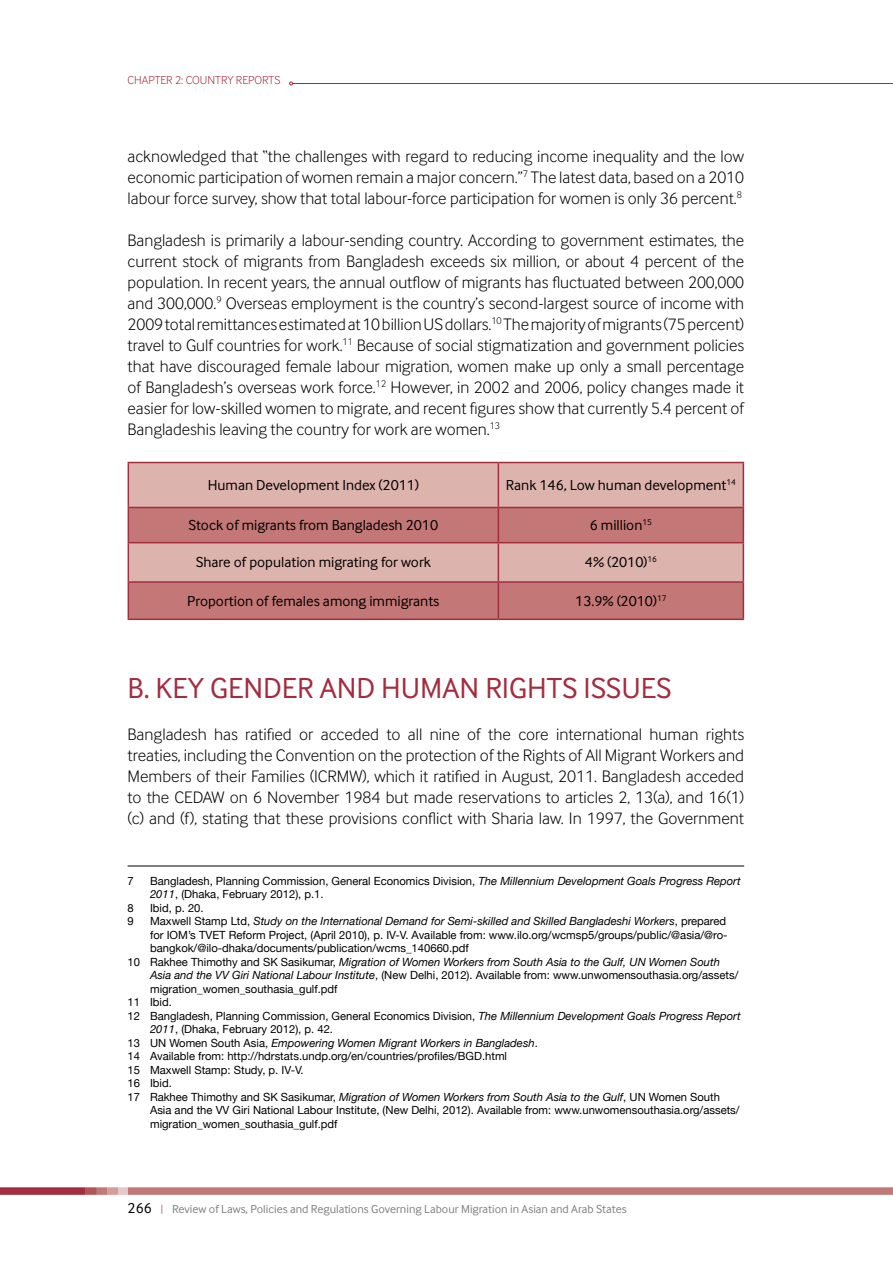
<style>
.page{position:relative;width:893px;height:1263px;background:#fff}
.page>*{position:absolute;margin:0;border:0;box-sizing:border-box;transform-origin:0 0}
.t1{font:30px "Inter Face Corp";color:#a32d3f}
.t2{font:300 17.25px/21px "Inter Face Corp";color:#000;text-align:justify}
.t3{font:15px "Inter Face Corp";color:#000}
.t4{font:12px "Inter Face Corp";color:#808285}
.t5{font:300 12px "Inter Face Corp";color:#a32d3f}
.t6{font:11.25px/13.5px "Helvetica Neue";color:#000}
.t7{font:italic 11.25px "Helvetica Neue";color:#000}
.s1{font-style:italic}
.s2{font-style:normal}
.s3{font-size:15px;color:#000}
.s4{font-weight:300;font-size:11.25px;color:#a32d3f}
</style>
<div class="page">
<hr style="left:293px;top:83px;width:600px;height:1px;background:#a32d3f">
<div style="left:0;top:1187px;width:85px;height:8px;background:#a32d3f"></div>
<div style="left:128px;top:1187px;width:765px;height:8px;background:#c37776"></div>
<div style="left:118px;top:1187px;width:10px;height:8px;background:#e6c8c5"></div>
<div style="left:107px;top:1187px;width:11px;height:8px;background:#d49d9a"></div>
<div style="left:97px;top:1187px;width:10px;height:8px;background:#c37776"></div>
<div style="left:85px;top:1187px;width:12px;height:8px;background:#b35458"></div>
<div style="left:129px;top:463px;width:614px;height:44px;background:#ddb3ae"></div>
<svg style="left:129px;top:508px;width:614px;height:110px;background:#cb8b89"></svg>
<hr style="left:128px;top:463px;width:1px;height:44px;background:#a32d3f">
<hr style="left:128px;top:462px;width:370px;height:1px;background:#a32d3f">
<hr style="left:498px;top:462px;width:246px;height:1px;background:#a32d3f">
<hr style="left:498px;top:463px;width:1px;height:44px;background:#a32d3f">
<hr style="left:743px;top:463px;width:1px;height:44px;background:#a32d3f">
<hr style="left:128px;top:508px;width:1px;height:34px;background:#a32d3f">
<hr style="left:128px;top:507px;width:370px;height:1px;background:#a32d3f">
<hr style="left:498px;top:507px;width:246px;height:1px;background:#a32d3f">
<hr style="left:498px;top:508px;width:1px;height:34px;background:#a32d3f">
<hr style="left:743px;top:508px;width:1px;height:34px;background:#a32d3f">
<hr style="left:128px;top:543px;width:1px;height:38px;background:#a32d3f">
<hr style="left:128px;top:542px;width:370px;height:1px;background:#a32d3f">
<hr style="left:498px;top:542px;width:246px;height:1px;background:#a32d3f">
<hr style="left:498px;top:543px;width:1px;height:38px;background:#a32d3f">
<hr style="left:743px;top:543px;width:1px;height:38px;background:#a32d3f">
<hr style="left:128px;top:583px;width:1px;height:35px;background:#a32d3f">
<hr style="left:128px;top:581px;width:370px;height:2px;background:#a32d3f">
<hr style="left:498px;top:581px;width:246px;height:2px;background:#a32d3f">
<hr style="left:498px;top:583px;width:1px;height:35px;background:#a32d3f">
<hr style="left:743px;top:583px;width:1px;height:35px;background:#a32d3f">
<hr style="left:128px;top:618px;width:370px;height:2px;background:#a32d3f">
<hr style="left:498px;top:618px;width:246px;height:2px;background:#a32d3f">
<hr style="left:128px;top:866px;width:616px;height:1px;background:#000">
<p class="t5" style="left:128px;top:73px;width:154px">CHAPTER 2: Country Reports</p>
<p class="t2" style="left:128px;top:145px;width:618px">acknowledged that “the challenges with regard to reducing income inequality and the low economic participation of women remain a major concern.”<sup>7</sup> The latest data, based on a 2010 labour force survey, show that total labour-force participation for women is only 36 percent.<sup>8</sup></p>
<p class="t2" style="left:128px;top:229px;width:618px">Bangladesh is primarily a labour-sending country. According to government estimates, the current stock of migrants from Bangladesh exceeds six million, or about 4 percent of the population. I n recent years, the annual outflow of migrants has fluctuated between 200,000 and 300,000.<sup>9</sup> Overseas employment is the country’s second-largest source of income with 2009 total remittances estimated at 10 billion US dollars.<sup>10</sup> The majority of migrants (75 percent) travel to Gulf countries for work.<sup>11</sup> Because of social stigmatization and government policies that have discouraged female labour migration, women make up only a small percentage of Bangladesh’s overseas work force.<sup>12</sup> However, in 2002 and 2006, policy changes made it easier for low-skilled women to migrate, and recent figures show that currently 5.4 percent of Bangladeshis leaving the country for work are women.<sup>13</sup></p>
<p class="t3" style="left:208px;top:476px;width:213px">H uman Development I ndex (2011)</p>
<p class="t3" style="left:506px;top:476px;width:231px">Rank 146, Low human development<sup>14</sup></p>
<p class="t3" style="left:189px;top:517px;width:251px">Stock of migrants from Bangladesh 2010</p>
<p class="t3" style="left:590px;top:517px;width:64px">6 million<sup>15</sup></p>
<p class="t3" style="left:196px;top:554px;width:237px">Share of population migrating for work</p>
<p class="t3" style="left:585px;top:554px;width:73px">4% (2010)<sup>16</sup></p>
<p class="t3" style="left:187px;top:592px;width:254px">Proportion of females among immigrants</p>
<p class="t3" style="left:575px;top:592px;width:93px">13.9% (2010)<sup>17</sup></p>
<h1 class="t1" style="left:128px;top:671px;width:153px">B. KEY GENDER</h1>
<h1 class="t1" style="left:320px;top:671px;width:353px">AND H UMAN RIGHTS ISSUES</h1>
<p class="t2" style="left:128px;top:724px;width:618px">Bangladesh has ratified or acceded to all nine of the core international human rights treaties, including the Convention on the protection of the Rights of All Migrant Workers and Members of their Families (ICRMW), which it ratified in August, 2011. Bangladesh acceded to the CEDAW on 6 N ovember 1984 but made reservations to articles 2, 13(a), and 16(1) (c) and (f), stating that these provisions conflict with Sharia law. I n 1997, the Government</p>
<p class="t6" style="left:128px;top:874px;width:8px">7</p>
<p class="t6" style="left:150px;top:874px;width:592px">Bangladesh, Planning Commission, General Economics Division, <span class="s1">The Millennium Development Goals Progress Report<br>2011</span>, (Dhaka, February 2012), p.1.</p>
<p class="t6" style="left:128px;top:901px;width:8px">8</p>
<p class="t6" style="left:150px;top:901px;width:55px">Ibid, p. 20.</p>
<p class="t6" style="left:128px;top:914px;width:8px">9</p>
<p class="t7" style="left:150px;top:914px;width:578px"><span class="s2">Maxwell Stamp Ltd,</span> Study on the International Demand for Semi-skilled and Skilled Bangladeshi Workers<span class="s2">, prepared</span></p>
<p class="t6" style="left:150px;top:928px;width:579px">for IOM’s TVET Reform Project, (April 2010), p. IV-V. Available from: www.ilo.org/wcmsp5/groups/public/@asia/@ro-</p>
<p class="t6" style="left:150px;top:941px;width:320px">bangkok/@ilo-dhaka/documents/publication/wcms_140660.pdf</p>
<p class="t7" style="left:128px;top:955px;width:594px"><span class="s2">10 Rakhee Thimothy and SK Sasikumar,</span> Migration of Women Workers from South Asia to the Gulf, UN Women South</p>
<p class="t6" style="left:150px;top:968px;width:590px"><span class="s1">Asia and the VV Giri National Labour Institute</span>, (New Delhi, 2012). Available from: www.unwomensouthasia.org/assets/</p>
<p class="t6" style="left:150px;top:982px;width:189px">migration_women_southasia_gulf.pdf</p>
<p class="t6" style="left:128px;top:995px;width:46px">11 Ibid.</p>
<p class="t6" style="left:128px;top:1009px;width:614px">12 Bangladesh, Planning Commission, General Economics Division, <span class="s1">The Millennium Development Goals Progress Report</span></p>
<p class="t6" style="left:150px;top:1022px;width:185px"><span class="s1">2011</span>, (Dhaka, February 2012), p. 42.</p>
<p class="t7" style="left:128px;top:1036px;width:412px"><span class="s2">13 UN Women South Asia,</span> Empowering Women Migrant Workers in Bangladesh<span class="s2">.</span></p>
<p class="t6" style="left:128px;top:1049px;width:381px">14 Available from: http://hdrstats.undp.org/en/countries/profiles/BGD.html</p>
<p class="t6" style="left:128px;top:1063px;width:178px">15 Maxwell Stamp: Study, p. IV-V.</p>
<p class="t6" style="left:128px;top:1076px;width:46px">16 Ibid.</p>
<p class="t7" style="left:128px;top:1090px;width:594px"><span class="s2">17 Rakhee Thimothy and SK Sasikumar,</span> Migration of Women Workers from South Asia to the Gulf<span class="s2">, UN Women South</span></p>
<p class="t6" style="left:150px;top:1103px;width:591px">Asia and the VV Giri National Labour Institute, (New Delhi, 2012). Available from: www.unwomensouthasia.org/assets/</p>
<p class="t6" style="left:150px;top:1117px;width:189px">migration_women_southasia_gulf.pdf</p>
<p class="t4" style="left:128px;top:1202px;width:501px"><span class="s3">266</span> <span class="s4">|</span> Review of Laws, Policies and Regulations Governing Labour Migration in Asian and Arab States</p>
</div>
